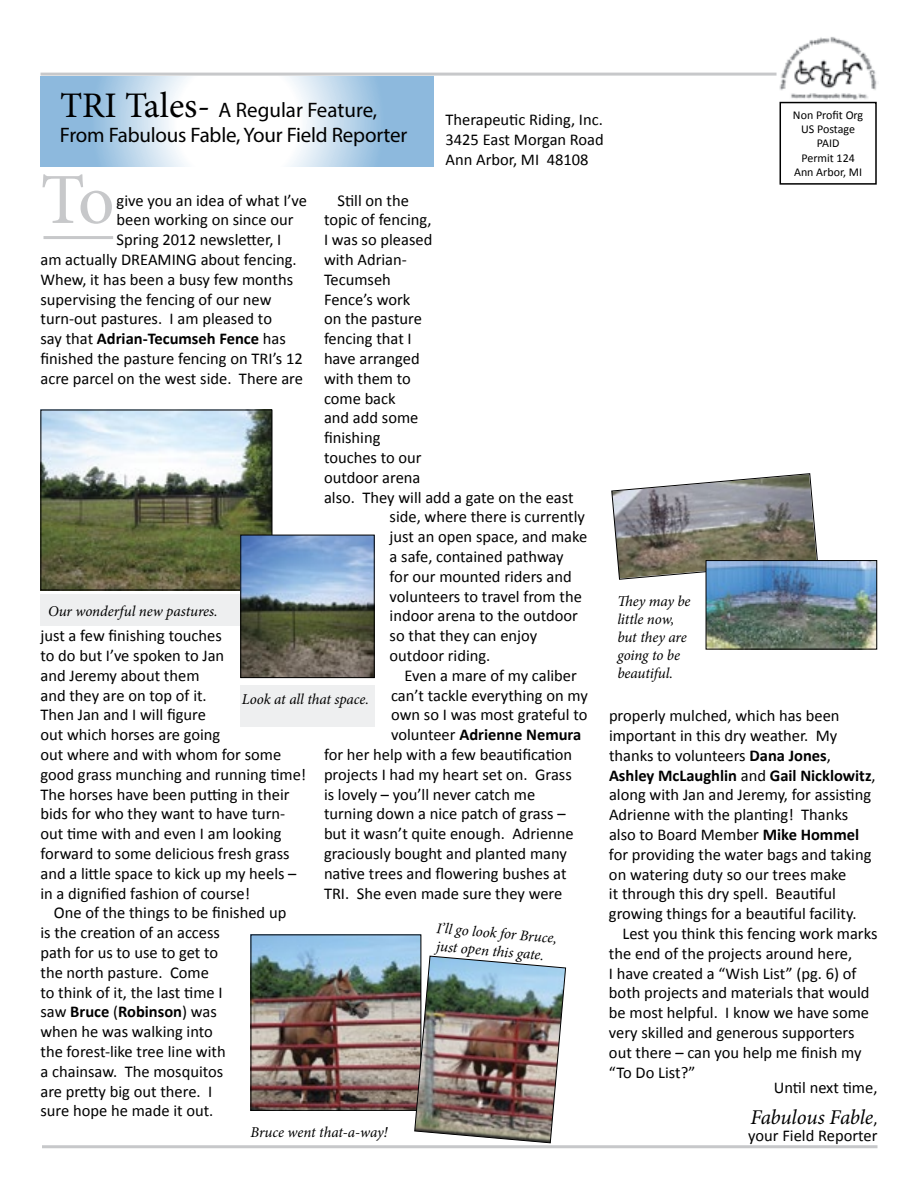
<style>
.page{position:relative;width:918px;height:1188px;background:#fff}
.page>*{position:absolute;margin:0;border:0;box-sizing:border-box;transform-origin:0 0}
.t1{font:72px "Minion Pro";color:#c7c8ca}
.t2{font:21px/25.2px "Myriad Pro";letter-spacing:-.01em;color:#000}
.t3{font:italic 21px "Minion Pro";letter-spacing:-.01em;color:#000}
.t4{font:16.5px/19.8px "Calibri";color:#000}
.t5{font:700 16.5px "Calibri";color:#000}
.t6{font:italic 15px/18px "Minion Pro";letter-spacing:-.005em;color:#000}
.t7{font:12px/14.4px "Calibri";color:#000;text-align:center}
.s1{font-family:"Minion Pro";font-size:36px}
.s2{font-weight:400}
.s3{font-weight:700}
.s4{font-family:"Calibri";font-style:normal;font-size:16.5px}
</style>
<div class="page">
<img style="left:779px;top:37px;width:98px;height:78px">
<hr style="left:42px;top:1145px;width:836px;height:3px;background:#c7c8ca">
<hr style="left:40px;top:73px;width:737px;height:3px;background:#c7c8ca">
<div style="left:40px;top:594px;width:200px;height:31px;background:#eeeff0"></div>
<div style="left:240px;top:686px;width:135px;height:41px;background:#eeeff0"></div>
<svg style="left:40px;top:77px;width:394px;height:90px"></svg>
<div style="left:780px;top:102px;width:97px;height:83px;border:2px solid #000"></div>
<img style="left:42px;top:412px;width:228px;height:176px">
<div style="left:40px;top:410px;width:232px;height:180px;border:1px solid #000"></div>
<img style="left:242px;top:537px;width:131px;height:139px">
<div style="left:240px;top:535px;width:135px;height:143px;border:1px solid #000"></div>
<svg style="left:611px;top:473px;width:207px;height:107px;background:#918f8a"></svg>
<img style="left:253px;top:936px;width:166px;height:173px">
<div style="left:251px;top:934px;width:170px;height:177px;border:1px solid #000"></div>
<img style="left:414px;top:955px;width:152px;height:189px">
<img style="left:708px;top:562px;width:167px;height:86px">
<div style="left:706px;top:560px;width:171px;height:90px;border:1px solid #000"></div>
<hr style="left:44px;top:236px;width:69px;height:3px;background:#c7c8ca">
<p class="t2" style="left:60px;top:97px;width:349px"><span class="s1">TRI Tales-</span> A Regular Feature,<br>From Fabulous Fable, Your Field Reporter</p>
<p class="t4" style="left:446px;top:110px;width:160px;text-align:justify">Therapeutic Riding, Inc.<br>3425 East Morgan Road Ann Arbor, MI 48108</p>
<p class="t7" style="left:793px;top:108px;width:72px">Non Profit Org<br>US Postage<br>PAID<br>Permit 124<br>Ann Arbor, MI</p>
<h1 class="t1" style="left:40px;top:152px;width:76px">To</h1>
<p class="t4" style="left:117px;top:190px;width:192px">give you an idea of what I’ve</p>
<p class="t4" style="left:117px;top:210px;width:179px">been working on since our</p>
<p class="t4" style="left:117px;top:230px;width:166px">Spring 2012 newsletter, I</p>
<p class="t4" style="left:40px;top:250px;width:258px">am actually DREAMING about fencing.</p>
<p class="t4" style="left:40px;top:270px;width:254px">Whew, it has been a busy few months</p>
<p class="t4" style="left:40px;top:289px;width:233px">supervising the fencing of our new</p>
<p class="t4" style="left:40px;top:309px;width:233px">turn-out pastures. I am pleased to</p>
<p class="t5" style="left:40px;top:328px;width:247px"><span class="s2">say that</span> Adrian-Tecumseh Fence <span class="s2">has</span></p>
<p class="t4" style="left:40px;top:349px;width:264px">finished the pasture fencing on TRI’s 12</p>
<p class="t4" style="left:40px;top:369px;width:264px">acre parcel on the west side. There are</p>
<p class="t4" style="left:338px;top:190px;width:73px">Still on the</p>
<p class="t4" style="left:324px;top:210px;width:109px">topic of fencing,</p>
<p class="t4" style="left:324px;top:230px;width:110px">I was so pleased</p>
<p class="t4" style="left:324px;top:250px;width:84px">with Adrian-</p>
<p class="t4" style="left:324px;top:270px;width:68px">Tecumseh</p>
<p class="t4" style="left:324px;top:289px;width:88px">Fence’s work</p>
<p class="t4" style="left:324px;top:309px;width:100px">on the pasture</p>
<p class="t4" style="left:324px;top:329px;width:89px">fencing that I</p>
<p class="t4" style="left:324px;top:349px;width:97px">have arranged</p>
<p class="t4" style="left:324px;top:369px;width:88px">with them to</p>
<p class="t4" style="left:324px;top:388px;width:73px">come back</p>
<p class="t4" style="left:324px;top:408px;width:96px">and add some</p>
<p class="t4" style="left:324px;top:428px;width:58px">finishing</p>
<p class="t4" style="left:324px;top:448px;width:99px">touches to our</p>
<p class="t4" style="left:324px;top:468px;width:98px">outdoor arena</p>
<p class="t4" style="left:324px;top:487px;width:251px">also. They will add a gate on the east</p>
<p class="t4" style="left:390px;top:507px;width:197px">side, where there is currently</p>
<p class="t4" style="left:390px;top:527px;width:199px">just an open space, and make</p>
<p class="t4" style="left:390px;top:547px;width:176px">a safe, contained pathway</p>
<p class="t4" style="left:390px;top:567px;width:184px">for our mounted riders and</p>
<p class="t4" style="left:390px;top:586px;width:194px">volunteers to travel from the</p>
<p class="t4" style="left:390px;top:606px;width:190px">indoor arena to the outdoor</p>
<p class="t4" style="left:390px;top:626px;width:149px">so that they can enjoy</p>
<p class="t4" style="left:390px;top:646px;width:102px">outdoor riding.</p>
<p class="t4" style="left:405px;top:666px;width:174px">Even a mare of my caliber</p>
<p class="t4" style="left:391px;top:685px;width:198px">can’t tackle everything on my</p>
<p class="t4" style="left:391px;top:705px;width:198px">own so I was most grateful to</p>
<p class="t5" style="left:391px;top:724px;width:192px"><span class="s2">volunteer</span> Adrienne Nemura</p>
<p class="t4" style="left:324px;top:745px;width:250px">for her help with a few beautification</p>
<p class="t4" style="left:324px;top:765px;width:249px">projects I had my heart set on. Grass</p>
<p class="t4" style="left:324px;top:784px;width:213px">is lovely – you’ll never catch me</p>
<p class="t4" style="left:324px;top:804px;width:243px">turning down a nice patch of grass –</p>
<p class="t4" style="left:324px;top:824px;width:251px">but it wasn’t quite enough. Adrienne</p>
<p class="t4" style="left:324px;top:844px;width:244px">graciously bought and planted many</p>
<p class="t4" style="left:324px;top:864px;width:244px">native trees and flowering bushes at</p>
<p class="t4" style="left:324px;top:883px;width:240px">TRI. She even made sure they were</p>
<p class="t6" style="left:617px;top:592px;width:75px">They may be little now, but they are going to be beautiful.</p>
<p class="t6" style="left:48px;top:602px;width:171px">Our wonderful new pastures.</p>
<p class="t4" style="left:40px;top:626px;width:267px">just a few finishing touches<br>to do but I’ve spoken to Jan<br>and Jeremy about them<br>and they are on top of it.<br>Then Jan and I will figure<br>out which horses are going<br>out where and with whom for some good grass munching and running time!<br>The horses have been putting in their bids for who they want to have turn&shy;out time with and even I am looking forward to some delicious fresh grass and a little space to kick up my heels – in a dignified fashion of course!</p>
<p class="t4" style="left:40px;top:903px;width:247px;text-indent:13px">One of the things to be finished up is the creation of an access<br>path for us to use to get to<br>the north pasture. Come<br>to think of it, the last time I<br>saw <span class="s3">Bruce</span> (<span class="s3">Robinson</span>) was<br>when he was walking into<br>the forest-like tree line with<br>a chainsaw. The mosquitos<br>are pretty big out there. I<br>sure hope he made it out.</p>
<p class="t6" style="left:242px;top:690px;width:129px">Look at all that space.</p>
<p class="t4" style="left:609px;top:706px;width:268px">properly mulched, which has been important in this dry weather. My thanks to volunteers <span class="s3">Dana Jones</span>, <span class="s3">Ashley McLaughlin</span> and <span class="s3">Gail Nicklowitz</span>, along with Jan and Jeremy, for assisting Adrienne with the planting! Thanks also to Board Member <span class="s3">Mike Hommel </span>for providing the water bags and taking on watering duty so our trees make<br>it through this dry spell. Beautiful growing things for a beautiful facility.</p>
<p class="t4" style="left:609px;top:924px;width:270px;text-indent:13px">Lest you think this fencing work marks the end of the projects around here,<br>I have created a “Wish List” (pg. 6) of both projects and materials that would be most helpful. I know we have some very skilled and generous supporters out there – can you help me finish my “To Do List?”</p>
<p class="t4" style="left:774px;top:1077px;width:105px">Until next time,</p>
<p class="t3" style="left:750px;top:1103px;width:129px">Fabulous Fable<span class="s4">,</span></p>
<p class="t4" style="left:748px;top:1125px;width:131px">your Field Reporter</p>
<p class="t6" style="left:437px;top:919px;width:122px;rotate:5deg">I’ll go look for Bruce, just open this gate.</p>
<p class="t6" style="left:251px;top:1124px;width:139px">Bruce went that-a-way!</p>
</div>
